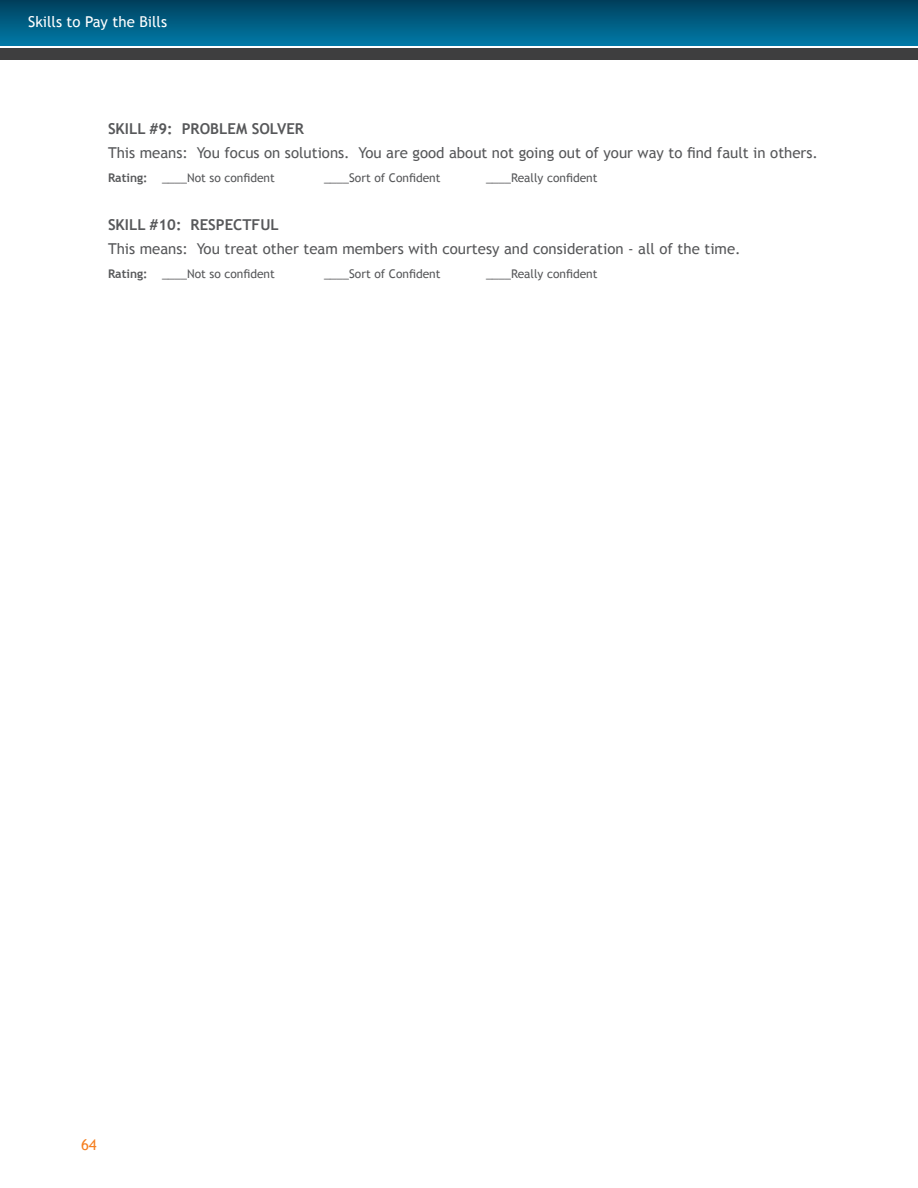
<style>
.page{position:relative;width:918px;height:1188px;background:#fff}
.page>*{position:absolute;margin:0;border:0;box-sizing:border-box;transform-origin:0 0}
.t1{font:15px "Trebuchet MS";color:#57585a}
.t2{font:700 15px "Trebuchet MS";color:#57585a}
.t3{font:15px "Trebuchet MS";color:#fff}
.t4{font:15px "Trebuchet MS";color:#f58021}
.t5{font:12px "Trebuchet MS";color:#57585a}
.t6{font:700 12px "Trebuchet MS";color:#57585a}
</style>
<div class="page">
<div style="left:0;top:0;width:918px;height:46px;background:linear-gradient(to bottom,#00405c,#0079a7)"></div>
<div style="left:0;top:48px;width:918px;height:12px;background:#3e3e3f"></div>
<p class="t3" style="left:28px;top:13px;width:140px">Skills to Pay the Bills</p>
<h5 class="t2" style="left:108px;top:119px;width:198px">SKILL #9: PROBLEM SOLVER</h5>
<p class="t1" style="left:108px;top:144px;width:712px">This means: You focus on solutions. You are good about not going out of your way to find fault in others.</p>
<p class="t6" style="left:108px;top:170px;width:41px">Rating:</p>
<p class="t5" style="left:162px;top:170px;width:114px">____Not so confident</p>
<p class="t5" style="left:324px;top:170px;width:118px">____Sort of Confident</p>
<p class="t5" style="left:486px;top:170px;width:113px">____Really confident</p>
<h5 class="t2" style="left:108px;top:215px;width:172px">SKILL #10: RESPECTFUL</h5>
<p class="t1" style="left:108px;top:240px;width:634px">This means: You treat other team members with courtesy and consideration - all of the time.</p>
<p class="t6" style="left:108px;top:266px;width:41px">Rating:</p>
<p class="t5" style="left:162px;top:266px;width:114px">____Not so confident</p>
<p class="t5" style="left:324px;top:266px;width:118px">____Sort of Confident</p>
<p class="t5" style="left:486px;top:266px;width:113px">____Really confident</p>
<p class="t4" style="left:81px;top:1136px;width:17px">64</p>
</div>
